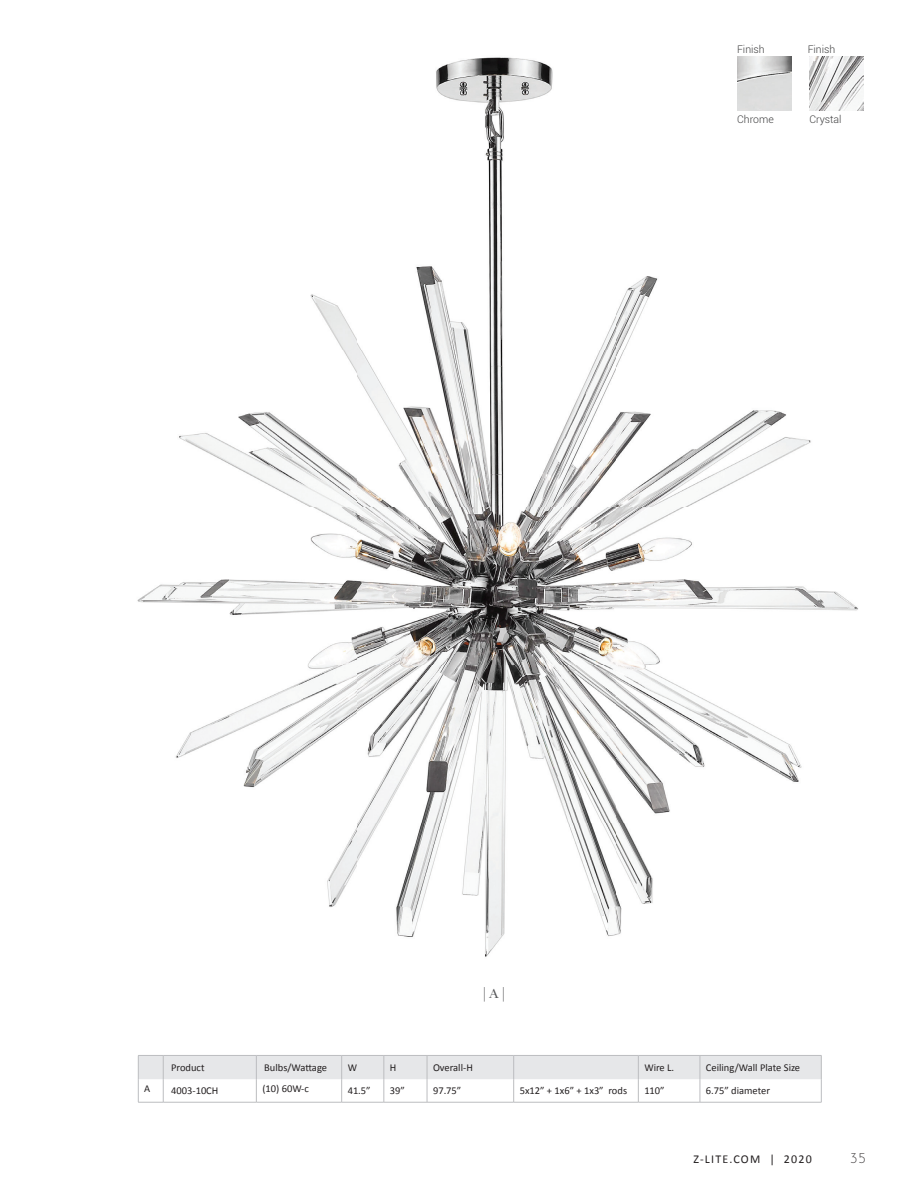
<style>
.page{position:relative;width:918px;height:1188px;background:#fff}
.page>*{position:absolute;margin:0;border:0;box-sizing:border-box;transform-origin:0 0}
.t1{font:15px "Unna";color:#57585a}
.t2{font:300 15px "Josefin Sans Std";color:#231f20}
.t3{font:12px "Calibri";letter-spacing:.1em;color:#231f20}
.t4{font:10.5px "Calibri";color:#231f20}
.t5{font:300 10.5px "Roboto";color:#3e3e3f}
</style>
<div class="page">
<img style="left:137px;top:56px;width:727px;height:901px">
<img style="left:737px;top:56px;width:54px;height:54px">
<img style="left:809px;top:56px;width:54px;height:54px">
<svg style="left:138px;top:1055px;width:684px;height:48px"></svg>
<p class="t5" style="left:737px;top:42px;width:29px">Finish</p>
<p class="t5" style="left:808px;top:42px;width:29px">Finish</p>
<p class="t5" style="left:737px;top:112px;width:38px">Chrome</p>
<p class="t5" style="left:809px;top:112px;width:34px">Crystal</p>
<h1 class="t1" style="left:483px;top:985px;width:24px">| A |</h1>
<p class="t4" style="left:171px;top:1061px;width:35px">Product</p>
<p class="t4" style="left:264px;top:1061px;width:64px">Bulbs/Wattage</p>
<p class="t4" style="left:348px;top:1061px;width:11px">W</p>
<p class="t4" style="left:390px;top:1061px;width:8px">H</p>
<p class="t4" style="left:433px;top:1061px;width:41px">Overall-H</p>
<p class="t4" style="left:644px;top:1061px;width:31px">Wire L.</p>
<p class="t4" style="left:706px;top:1061px;width:96px">Ceiling/Wall Plate Size</p>
<p class="t4" style="left:144px;top:1082px;width:8px">A</p>
<p class="t4" style="left:171px;top:1084px;width:49px">4003-10CH</p>
<p class="t4" style="left:262px;top:1082px;width:48px">(10) 60W-c</p>
<p class="t4" style="left:348px;top:1084px;width:25px">41.5”</p>
<p class="t4" style="left:390px;top:1084px;width:17px">39”</p>
<p class="t4" style="left:433px;top:1084px;width:30px">97.75”</p>
<p class="t4" style="left:520px;top:1084px;width:109px">5x12” + 1x6” + 1x3” rods</p>
<p class="t4" style="left:644px;top:1084px;width:22px">110”</p>
<p class="t4" style="left:706px;top:1084px;width:66px">6.75” diameter</p>
<p class="t3" style="left:693px;top:1152px;width:120px">Z-LITE.COM | 2020</p>
<h1 class="t2" style="left:849px;top:1148px;width:18px">35</h1>
</div>
